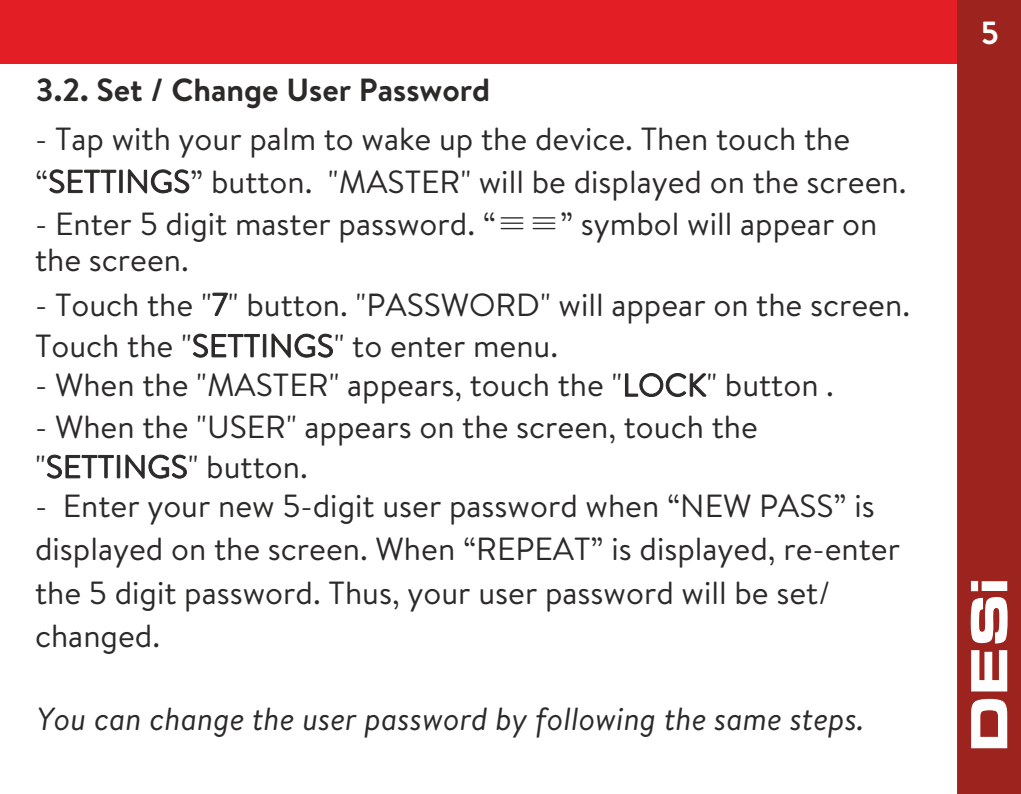
<style>
.page{position:relative;width:1021px;height:794px;background:#fff}
.page>*{position:absolute;margin:0;border:0;box-sizing:border-box;transform-origin:0 0}
.t1{font:32px/43.2px "Brandon Text";color:#2b2a29}
.t2{font:italic 32px "Brandon Text";color:#2b2a29}
.t3{font:700 32px "Brandon Text";color:#2b2a29}
.t4{font:700 32px "Brandon Text";color:#fefefe}
.s1{font-family:"Koz Min Pr 6 N"}
</style>
<div class="page">
<div style="left:0;top:0;width:1020px;height:64px;background:#e31e24"></div>
<div style="left:957px;top:0;width:63px;height:794px;background:#9d231f"></div>
<svg style="left:970px;top:581px;width:37px;height:167px"></svg>
<p class="t3" style="left:36px;top:68px;width:456px">3.2. Set / Change User Password</p>
<p class="t1" style="left:35px;top:123px;width:873px">- Tap with your palm to wake up the device. Then touch the “SETTINGS” button. "MASTER" will be displayed on the screen.</p>
<p class="t1" style="left:35px;top:211px;width:843px;line-height:36px">- Enter 5 digit master password. “<span class="s1">≡≡</span>” symbol will appear on the screen.</p>
<p class="t1" style="left:35px;top:288px;width:876px;line-height:41.2px">- Touch the "7" button. "PASSWORD" will appear on the screen.<br>Touch the "SETTINGS" to enter menu.</p>
<p class="t1" style="left:35px;top:368px;width:800px">- When the "MASTER" appears, touch the "LOCK" button .</p>
<p class="t1" style="left:35px;top:411px;width:724px;line-height:40.4px">- When the "USER" appears on the screen, touch the "SETTINGS" button.</p>
<p class="t1" style="left:35px;top:489px;width:866px">- Enter your new 5-digit user password when “NEW PASS” is displayed on the screen. When “REPEAT” is displayed, re-enter the 5 digit password. Thus, your user password will be set/ changed.</p>
<p class="t2" style="left:37px;top:697px;width:829px">You can change the user password by following the same steps.</p>
<p class="t4" style="left:980px;top:22px;width:20px">5</p>
</div>
